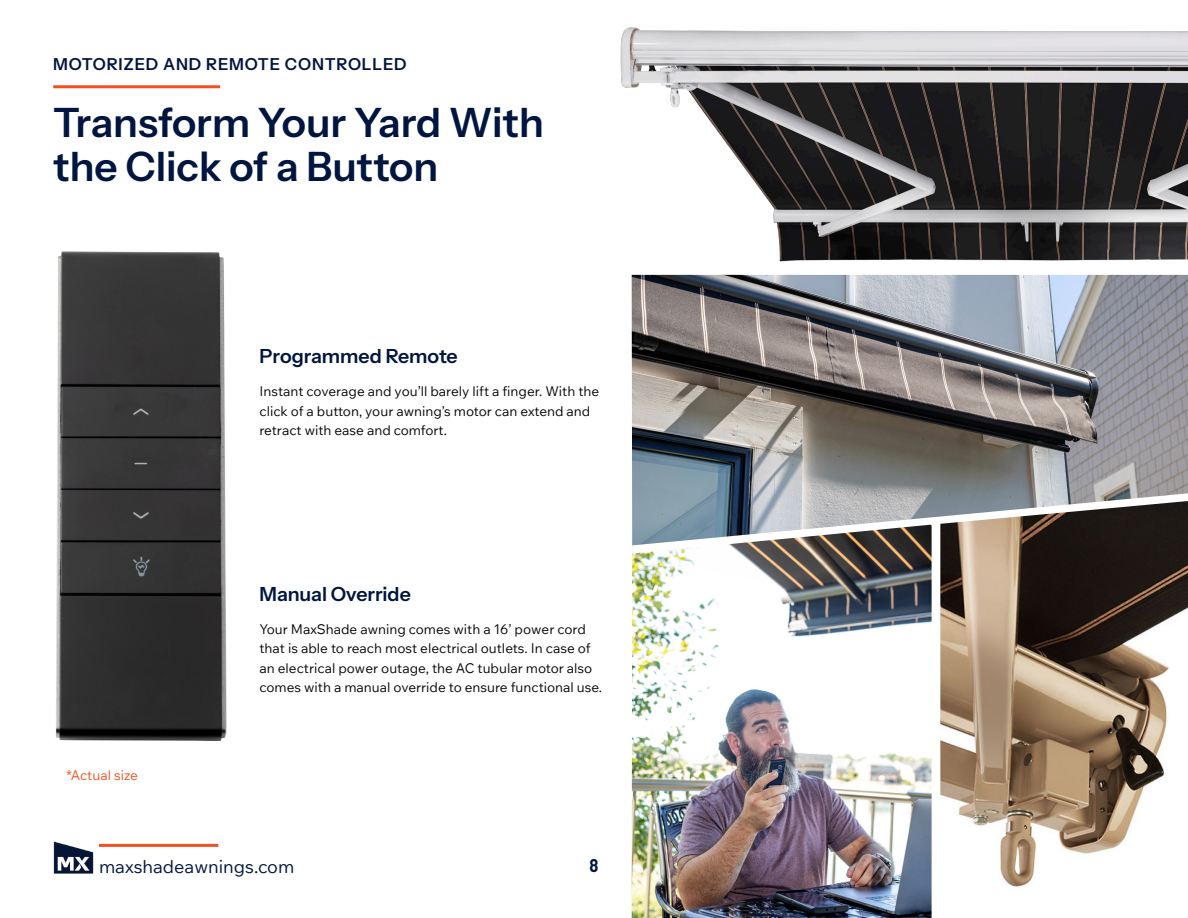
<style>
.page{position:relative;width:1188px;height:918px;background:#fff}
.page>*{position:absolute;margin:0;border:0;box-sizing:border-box;transform-origin:0 0}
.t1{font:40.5px/43.5px "Instrument Sans";color:#001540}
.t2{font:19.5px "Instrument Sans";color:#001540}
.t3{font:18px "Wix Madefor Text";color:#001540}
.t4{font:700 18px "Barlow";color:#001540;scale:.92 1}
.t5{font:16.5px "Instrument Sans";letter-spacing:.05em;color:#001540}
.t6{font:13.5px/19.5px "Wix Madefor Text";color:#050504}
.t7{font:13.5px "Wix Madefor Text";color:#f15122}
</style>
<div class="page">
<hr style="left:99px;top:844px;width:119px;height:3px;background:#f15122">
<img style="left:53px;top:841px;width:41px;height:33px">
<img style="left:620px;top:27px;width:568px;height:235px">
<img style="left:632px;top:545px;width:300px;height:373px">
<img style="left:632px;top:275px;width:556px;height:270px">
<img style="left:940px;top:501px;width:248px;height:386px">
<hr style="left:53px;top:85px;width:167px;height:3px;background:#f15122">
<img style="left:55px;top:251px;width:172px;height:490px">
<p class="t5" style="left:53px;top:54px;width:355px">MOTORIZED AND REMOTE CONTROLLED</p>
<p class="t1" style="left:53px;top:101px;width:492px">Transform Your Yard With the Click of a Button</p>
<p class="t2" style="left:260px;top:344px;width:200px">Programmed Remote</p>
<p class="t6" style="left:260px;top:381px;width:341px">Instant coverage and you’ll barely lift a finger. With the click of a button, your awning’s motor can extend and retract with ease and comfort.</p>
<p class="t7" style="left:67px;top:765px;width:73px">*Actual size</p>
<p class="t2" style="left:260px;top:582px;width:153px">Manual Override</p>
<p class="t6" style="left:260px;top:618px;width:344px">Your MaxShade awning comes with a 16’ power cord that is able to reach most electrical outlets. In case of an electrical power outage, the AC tubular motor also comes with a manual override to ensure functional use.</p>
<h3 class="t3" style="left:99px;top:853px;width:197px">maxshadeawnings.com</h3>
<h3 class="t4" style="left:590px;top:853px;width:11px">8</h3>
</div>
